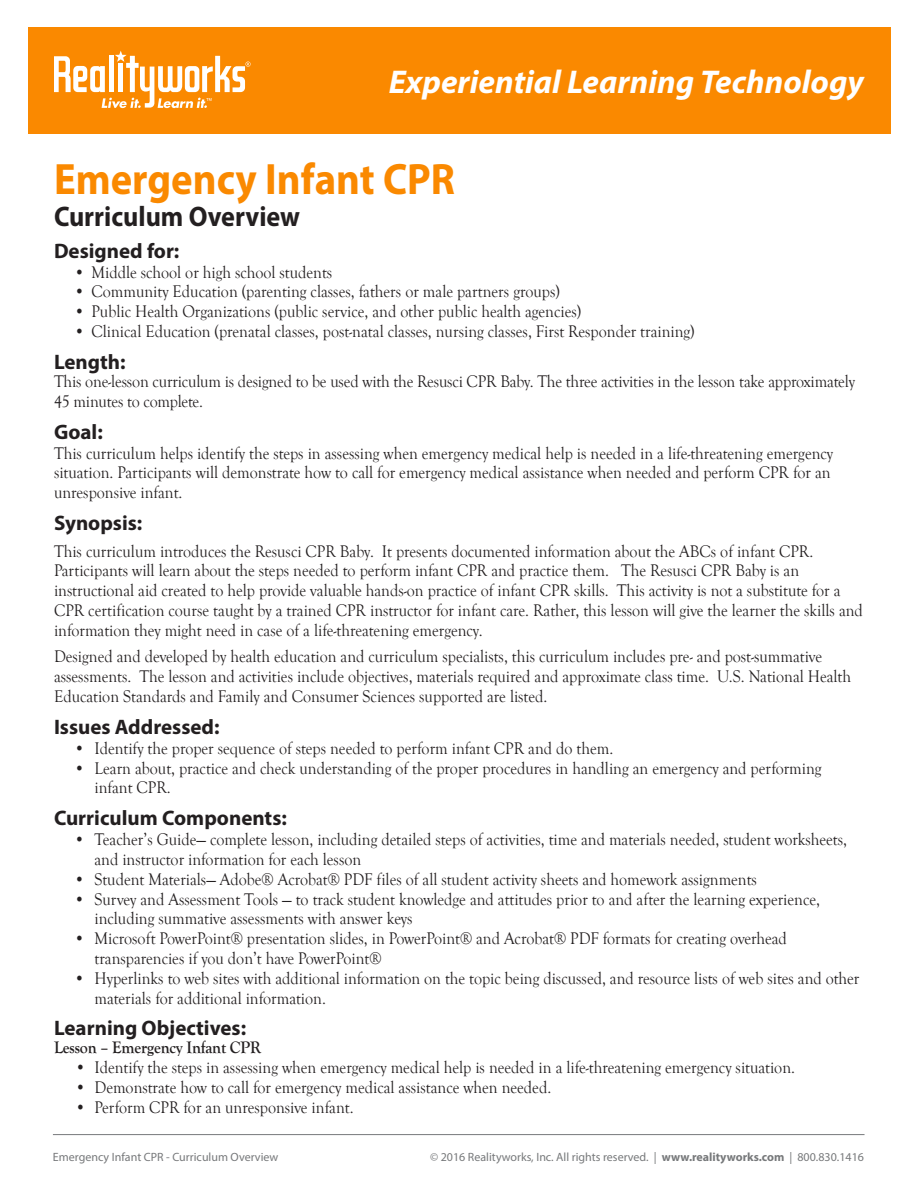
<style>
.page{position:relative;width:918px;height:1188px;background:#fff}
.page>*{position:absolute;margin:0;border:0;box-sizing:border-box;transform-origin:0 0}
.t1{font:700 44.1px "Myriad Pro";color:#fa8900;scale:.92 1}
.t2{font:italic 700 33px "Myriad Pro";color:#fff}
.t3{font:700 28.35px "Myriad Pro";color:#231f20;scale:.92 1}
.Small_header{font:700 21px "Myriad Pro";color:#231f20}
.t4{font:17.4px/19.8px "Goudy Old Style T";color:#231f20;scale:.92 1}
.t5{font:700 17.4px "Goudy Old Style T";letter-spacing:-.01em;color:#231f20;scale:.92 1}
.t6{font:12px "Myriad Pro";color:#77797b}
.s1{font-weight:700}
</style>
<div class="page">
<hr style="left:53px;top:1134px;width:812px;height:1px;background:#77797b">
<div style="left:28px;top:27px;width:863px;height:107px;background:#fa8900"></div>
<svg style="left:54px;top:51px;width:197px;height:57px"></svg>
<p class="t2" style="left:389px;top:60px;width:477px">Experiential Learning Technology</p>
<p class="t1" style="left:54px;top:150px;width:437px">Emergency Infant CPR</p>
<p class="t3" style="left:54px;top:198px;width:269px">Curriculum Overview</p>
<p class="Small_header" style="left:54px;top:237px;width:127px">Designed for:</p>
<p class="t4" style="left:74px;top:262px;width:282px">• Middle school or high school students</p>
<p class="t4" style="left:74px;top:282px;width:529px">• Community Education (parenting classes, fathers or male partners groups)</p>
<p class="t4" style="left:74px;top:302px;width:553px">• Public Health Organizations (public service, and other public health agencies)</p>
<p class="t4" style="left:74px;top:322px;width:676px">• Clinical Education (prenatal classes, post-natal classes, nursing classes, First Responder training)</p>
<p class="Small_header" style="left:54px;top:348px;width:73px">Length:</p>
<p class="t4" style="left:54px;top:372px;width:872px">This one-lesson curriculum is designed to be used with the Resusci CPR Baby. The three activities in the lesson take approximately<br>45 minutes to complete.</p>
<p class="Small_header" style="left:54px;top:418px;width:50px">Goal:</p>
<p class="t4" style="left:54px;top:443px;width:848px">This curriculum helps identify the steps in assessing when emergency medical help is needed in a life-threatening emergency situation. Participants will demonstrate how to call for emergency medical assistance when needed and perform CPR for an unresponsive infant.</p>
<p class="Small_header" style="left:54px;top:509px;width:90px">Synopsis:</p>
<p class="t4" style="left:54px;top:541px;width:881px">This curriculum introduces the Resusci CPR Baby. It presents documented information about the ABCs of infant CPR.<br>Participants will learn about the steps needed to perform infant CPR and practice them. The Resusci CPR Baby is an instructional aid created to help provide valuable hands-on practice of infant CPR skills. This activity is not a substitute for a CPR certification course taught by a trained CPR instructor for infant care. Rather, this lesson will give the learner the skills and information they might need in case of a life-threatening emergency.</p>
<p class="t4" style="left:54px;top:647px;width:868px">Designed and developed by health education and curriculum specialists, this curriculum includes pre- and post-summative assessments. The lesson and activities include objectives, materials required and approximate class time. U.S. National Health<br>Education Standards and Family and Consumer Sciences supported are listed.</p>
<p class="Small_header" style="left:54px;top:713px;width:167px">Issues Addressed:</p>
<p class="t4" style="left:74px;top:739px;width:587px">• Identify the proper sequence of steps needed to perform infant CPR and do them.</p>
<p class="t4" style="left:94px;top:758px;width:792px;text-indent:-20px">• Learn about, practice and check understanding of the proper procedures in handling an emergency and performing infant CPR.</p>
<p class="Small_header" style="left:54px;top:805px;width:234px">Curriculum Components:</p>
<p class="t4" style="left:94px;top:830px;width:819px;text-indent:-20px">• Teacher’s Guide— complete lesson, including detailed steps of activities, time and materials needed, student worksheets, and instructor information for each lesson</p>
<p class="t4" style="left:74px;top:869px;width:744px">• Student Materials— Adobe® Acrobat® PDF files of all student activity sheets and homework assignments</p>
<p class="t4" style="left:94px;top:889px;width:790px;text-indent:-20px">• Survey and Assessment Tools — to track student knowledge and attitudes prior to and after the learning experience, including summative assessments with answer keys</p>
<p class="t4" style="left:94px;top:929px;width:754px;text-indent:-20px">• Microsoft PowerPoint® presentation slides, in PowerPoint® and Acrobat® PDF formats for creating overhead transparencies if you don’t have PowerPoint®</p>
<p class="t4" style="left:94px;top:968px;width:833px;text-indent:-20px">• Hyperlinks to web sites with additional information on the topic being discussed, and resource lists of web sites and other materials for additional information.</p>
<p class="Small_header" style="left:54px;top:1015px;width:194px">Learning Objectives:</p>
<p class="t5" style="left:54px;top:1038px;width:227px">Lesson – Emergency Infant CPR</p>
<p class="t4" style="left:75px;top:1058px;width:784px">• Identify the steps in assessing when emergency medical help is needed in a life-threatening emergency situation.</p>
<p class="t4" style="left:75px;top:1078px;width:519px">• Demonstrate how to call for emergency medical assistance when needed.</p>
<p class="t4" style="left:75px;top:1098px;width:304px">• Perform CPR for an unresponsive infant.</p>
<p class="t6" style="left:53px;top:1150px;width:227px">Emergency Infant CPR - Curriculum Overview</p>
<p class="t6" style="left:430px;top:1150px;width:435px">© 2016 Realityworks, Inc. All rights reserved. | <span class="s1">www.realityworks.com</span> | 800.830.1416</p>
</div>
